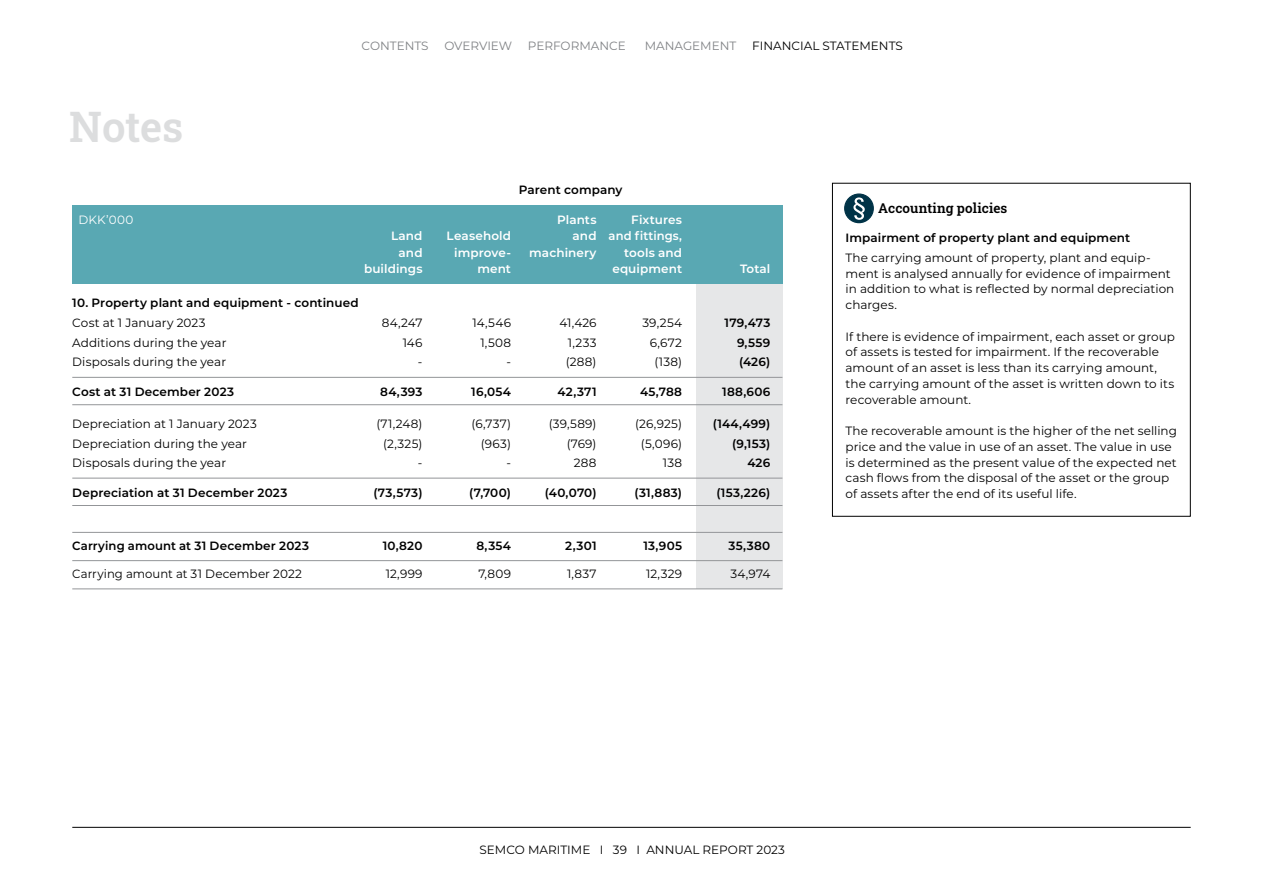
<style>
.page{position:relative;width:1263px;height:893px;background:#fff}
.page>*{position:absolute;margin:0;border:0;box-sizing:border-box;transform-origin:0 0}
.t1{font:600 42px "Roboto Slab";color:#dcddde}
.t2{font:600 13.5px "Roboto Slab";letter-spacing:.01em;color:#000}
.t3{font:12px/15.8px "Montserrat";letter-spacing:.005em;color:#000}
.t4{font:600 12px "Montserrat";letter-spacing:.01em;color:#000}
.t5{font:600 12px "Montserrat";letter-spacing:.01em;color:#fff}
.t6{font:12px "Montserrat";color:#808285}
.t7{font:12px "Montserrat";letter-spacing:.02em;color:#fff}
</style>
<div class="page">
<hr style="left:72px;top:827px;width:1119px;height:1px;background:#000">
<div style="left:696px;top:282px;width:87px;height:307px;background:#e6e7e8"></div>
<div style="left:832px;top:183px;width:359px;height:334px;border:1px solid #000"></div>
<div style="left:72px;top:205px;width:711px;height:79px;background:#59a8b3"></div>
<hr style="left:72px;top:377px;width:710px;height:1px;background:#939598">
<hr style="left:72px;top:404px;width:710px;height:1px;background:#939598">
<hr style="left:72px;top:478px;width:710px;height:1px;background:#939598">
<hr style="left:72px;top:505px;width:710px;height:1px;background:#939598">
<hr style="left:72px;top:532px;width:710px;height:1px;background:#939598">
<hr style="left:72px;top:560px;width:710px;height:1px;background:#939598">
<hr style="left:72px;top:589px;width:710px;height:1px;background:#939598">
<div style="left:845px;top:194px;width:28px;height:29px;background:#003347;border-radius:50%"></div>
<div style="left:844px;top:193px;width:30px;height:30px;border:1px solid #003347;border-radius:50%"></div>
<svg style="left:853px;top:197px;width:12px;height:23px"></svg>
<h1 class="t1" style="left:69px;top:98px;width:115px">Notes</h1>
<p class="t6" style="left:362px;top:37px;width:69px">CONTENTS</p>
<p class="t6" style="left:444px;top:37px;width:69px">OVERVIEW</p>
<p class="t6" style="left:528px;top:37px;width:99px">PERFORMANCE</p>
<p class="t6" style="left:645px;top:37px;width:93px">MANAGEMENT</p>
<p class="t3" style="left:752px;top:37px;width:152px">FINANCIAL STATEMENTS</p>
<p class="t4" style="left:519px;top:182px;width:105px">Parent company</p>
<p class="t7" style="left:79px;top:211px;width:56px">DKK’000</p>
<p class="t5" style="left:557px;top:211px;width:41px">Plants</p>
<p class="t5" style="left:631px;top:211px;width:52px">Fixtures</p>
<p class="t5" style="left:391px;top:227px;width:33px">Land</p>
<p class="t5" style="left:447px;top:227px;width:66px">Leasehold</p>
<p class="t5" style="left:573px;top:227px;width:111px">and and fittings,</p>
<p class="t5" style="left:399px;top:244px;width:25px">and</p>
<p class="t5" style="left:454px;top:244px;width:58px">improve-</p>
<p class="t5" style="left:529px;top:244px;width:69px">machinery</p>
<p class="t5" style="left:624px;top:244px;width:59px">tools and</p>
<p class="t5" style="left:364px;top:260px;width:60px">buildings</p>
<p class="t5" style="left:477px;top:260px;width:35px">ment</p>
<p class="t5" style="left:612px;top:260px;width:71px">equipment</p>
<p class="t5" style="left:740px;top:260px;width:32px">Total</p>
<p class="t4" style="left:72px;top:294px;width:288px">10. Property plant and equipment - continued</p>
<p class="t3" style="left:72px;top:315px;width:135px">Cost at 1 January 2023</p>
<p class="t3" style="left:382px;top:315px;width:42px">84,247</p>
<p class="t3" style="left:473px;top:315px;width:40px">14,546</p>
<p class="t3" style="left:559px;top:315px;width:39px">41,426</p>
<p class="t3" style="left:642px;top:315px;width:41px">39,254</p>
<p class="t4" style="left:725px;top:315px;width:47px">179,473</p>
<p class="t3" style="left:72px;top:334px;width:156px">Additions during the year</p>
<p class="t3" style="left:403px;top:334px;width:21px">146</p>
<p class="t3" style="left:480px;top:334px;width:32px">1,508</p>
<p class="t3" style="left:568px;top:334px;width:30px">1,233</p>
<p class="t3" style="left:650px;top:334px;width:34px">6,672</p>
<p class="t4" style="left:737px;top:334px;width:35px">9,559</p>
<p class="t3" style="left:72px;top:354px;width:155px">Disposals during the year</p>
<p class="t3" style="left:418px;top:354px;width:6px">-</p>
<p class="t3" style="left:506px;top:354px;width:6px">-</p>
<p class="t3" style="left:566px;top:354px;width:32px">(288)</p>
<p class="t3" style="left:655px;top:354px;width:29px">(138)</p>
<p class="t4" style="left:739px;top:354px;width:33px">(426)</p>
<p class="t4" style="left:72px;top:383px;width:163px">Cost at 31 December 2023</p>
<p class="t4" style="left:380px;top:383px;width:44px">84,393</p>
<p class="t4" style="left:471px;top:383px;width:41px">16,054</p>
<p class="t4" style="left:557px;top:383px;width:41px">42,371</p>
<p class="t4" style="left:640px;top:383px;width:44px">45,788</p>
<p class="t4" style="left:722px;top:383px;width:50px">188,606</p>
<p class="t3" style="left:72px;top:416px;width:186px">Depreciation at 1 January 2023</p>
<p class="t3" style="left:376px;top:416px;width:48px">(71,248)</p>
<p class="t3" style="left:471px;top:416px;width:41px">(6,737)</p>
<p class="t3" style="left:549px;top:416px;width:49px">(39,589)</p>
<p class="t3" style="left:635px;top:416px;width:48px">(26,925)</p>
<p class="t4" style="left:713px;top:415px;width:59px">(144,499)</p>
<p class="t3" style="left:72px;top:435px;width:176px">Depreciation during the year</p>
<p class="t3" style="left:383px;top:435px;width:41px">(2,325)</p>
<p class="t3" style="left:481px;top:435px;width:32px">(963)</p>
<p class="t3" style="left:567px;top:435px;width:31px">(769)</p>
<p class="t3" style="left:641px;top:435px;width:43px">(5,096)</p>
<p class="t4" style="left:732px;top:435px;width:40px">(9,153)</p>
<p class="t3" style="left:72px;top:455px;width:155px">Disposals during the year</p>
<p class="t3" style="left:418px;top:455px;width:6px">-</p>
<p class="t3" style="left:506px;top:455px;width:6px">-</p>
<p class="t3" style="left:574px;top:455px;width:24px">288</p>
<p class="t3" style="left:663px;top:455px;width:21px">138</p>
<p class="t4" style="left:747px;top:454px;width:25px">426</p>
<p class="t4" style="left:72px;top:484px;width:217px">Depreciation at 31 December 2023</p>
<p class="t4" style="left:373px;top:484px;width:51px">(73,573)</p>
<p class="t4" style="left:469px;top:484px;width:43px">(7,700)</p>
<p class="t4" style="left:545px;top:484px;width:53px">(40,070)</p>
<p class="t4" style="left:635px;top:484px;width:49px">(31,883)</p>
<p class="t4" style="left:716px;top:484px;width:56px">(153,226)</p>
<p class="t4" style="left:72px;top:537px;width:238px">Carrying amount at 31 December 2023</p>
<p class="t4" style="left:383px;top:537px;width:41px">10,820</p>
<p class="t4" style="left:476px;top:537px;width:36px">8,354</p>
<p class="t4" style="left:565px;top:537px;width:33px">2,301</p>
<p class="t4" style="left:643px;top:537px;width:40px">13,905</p>
<p class="t4" style="left:728px;top:537px;width:43px">35,380</p>
<p class="t3" style="left:72px;top:565px;width:231px">Carrying amount at 31 December 2022</p>
<p class="t3" style="left:386px;top:565px;width:38px">12,999</p>
<p class="t3" style="left:478px;top:565px;width:34px">7,809</p>
<p class="t3" style="left:567px;top:565px;width:31px">1,837</p>
<p class="t3" style="left:646px;top:565px;width:37px">12,329</p>
<p class="t3" style="left:730px;top:565px;width:41px">34,974</p>
<p class="t2" style="left:878px;top:199px;width:131px">Accounting policies</p>
<p class="t4" style="left:845px;top:229px;width:286px">Impairment of property plant and equipment</p>
<p class="t3" style="left:845px;top:249px;width:330px">The carrying amount of property, plant and equip&shy;ment is analysed annually for evidence of impairment in addition to what is reflected by normal depreciation charges.</p>
<p class="t3" style="left:845px;top:328px;width:331px">If there is evidence of impairment, each asset or group of assets is tested for impairment. If the recoverable amount of an asset is less than its carrying amount, the carrying amount of the asset is written down to its recoverable amount.</p>
<p class="t3" style="left:845px;top:423px;width:333px">The recoverable amount is the higher of the net selling price and the value in use of an asset. The value in use is determined as the present value of the expected net cash flows from the disposal of the asset or the group of assets after the end of its useful life.</p>
<p class="t3" style="left:479px;top:841px;width:307px">SEMCO MARITIME I 39 I ANNUAL REPORT 2023</p>
</div>
